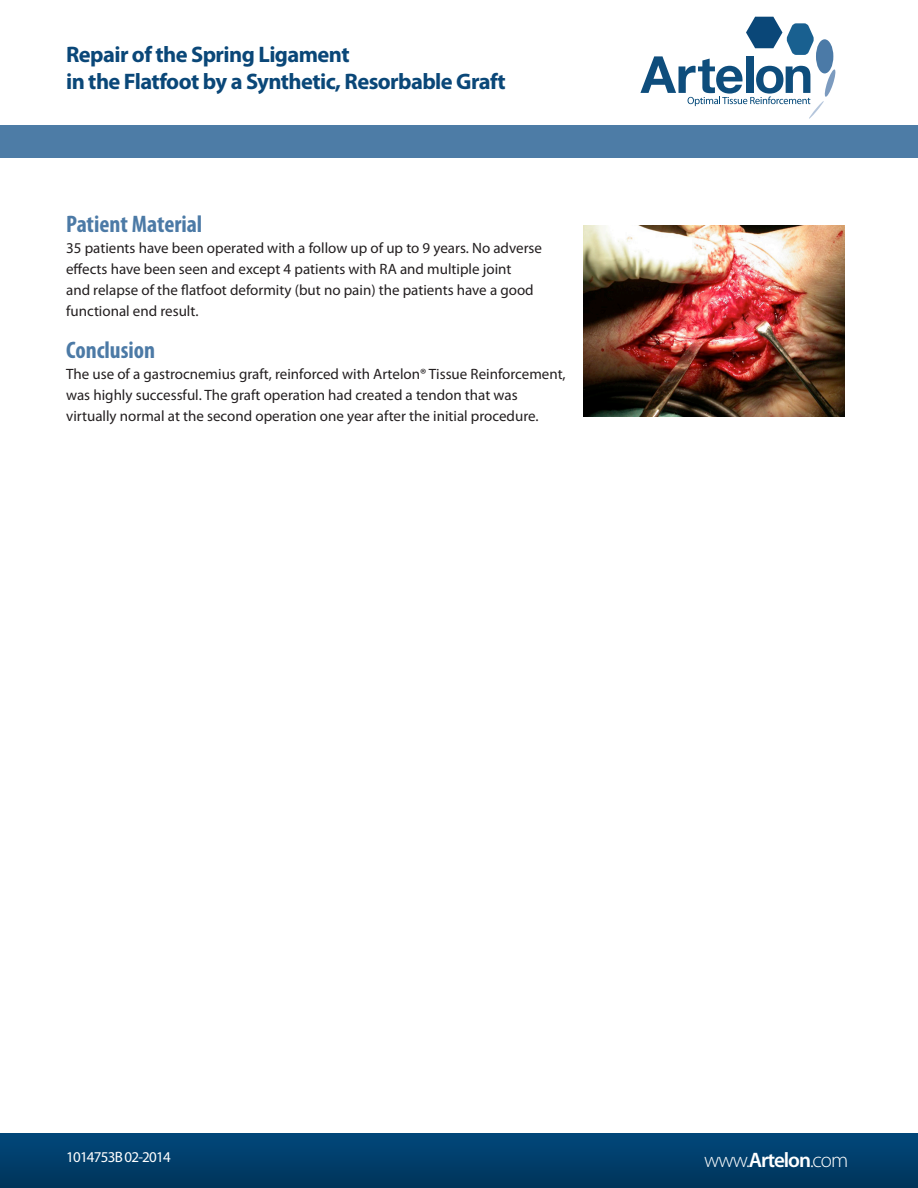
<style>
.page{position:relative;width:918px;height:1188px;background:#fff}
.page>*{position:absolute;margin:0;border:0;box-sizing:border-box;transform-origin:0 0}
.t1{font:700 condensed 24px "Myriad Pro";color:#4c7aa6}
.t2{font:700 22.5px "Myriad Pro";letter-spacing:-.025em;color:#0a4778}
.t3{font:300 21px "Myriad Pro";letter-spacing:-.045em;color:#fff}
.t4{font:15px/21px "Myriad Pro";color:#231f20}
.t5{font:15px "Myriad Pro";letter-spacing:-.05em;color:#fff}
.s1{font-weight:600}
</style>
<div class="page">
<img style="left:0;top:1133px;width:918px;height:55px">
<div style="left:0;top:0;width:918px;height:158px;background:#4d7ca6"></div>
<div style="left:0;top:0;width:918px;height:124px;background:#fff"></div>
<svg style="left:640px;top:17px;width:195px;height:102px"></svg>
<img style="left:584px;top:225px;width:261px;height:191px">
<p class="t2" style="left:66px;top:40px;width:285px">Repair of the Spring Ligament</p>
<p class="t2" style="left:66px;top:67px;width:441px">in the Flatfoot by a Synthetic, Resorbable Graft</p>
<p class="t1" style="left:66px;top:209px;width:138px">Patient Material</p>
<p class="t4" style="left:66px;top:237px;width:477px">35 patients have been operated with a follow up of up to 9 years. No adverse effects have been seen and except 4 patients with RA and multiple joint<br>and relapse of the flatfoot deformity (but no pain) the patients have a good functional end result.</p>
<p class="t1" style="left:66px;top:335px;width:91px">Conclusion</p>
<p class="t4" style="left:66px;top:363px;width:501px">The use of a gastrocnemius graft, reinforced with Artelon® Tissue Reinforcement, was highly successful. The graft operation had created a tendon that was virtually normal at the second operation one year after the initial procedure.</p>
<p class="t5" style="left:66px;top:1148px;width:106px">1014753B 02-2014</p>
<p class="t3" style="left:704px;top:1148px;width:145px">www.<span class="s1">Artelon</span>.com</p>
</div>
